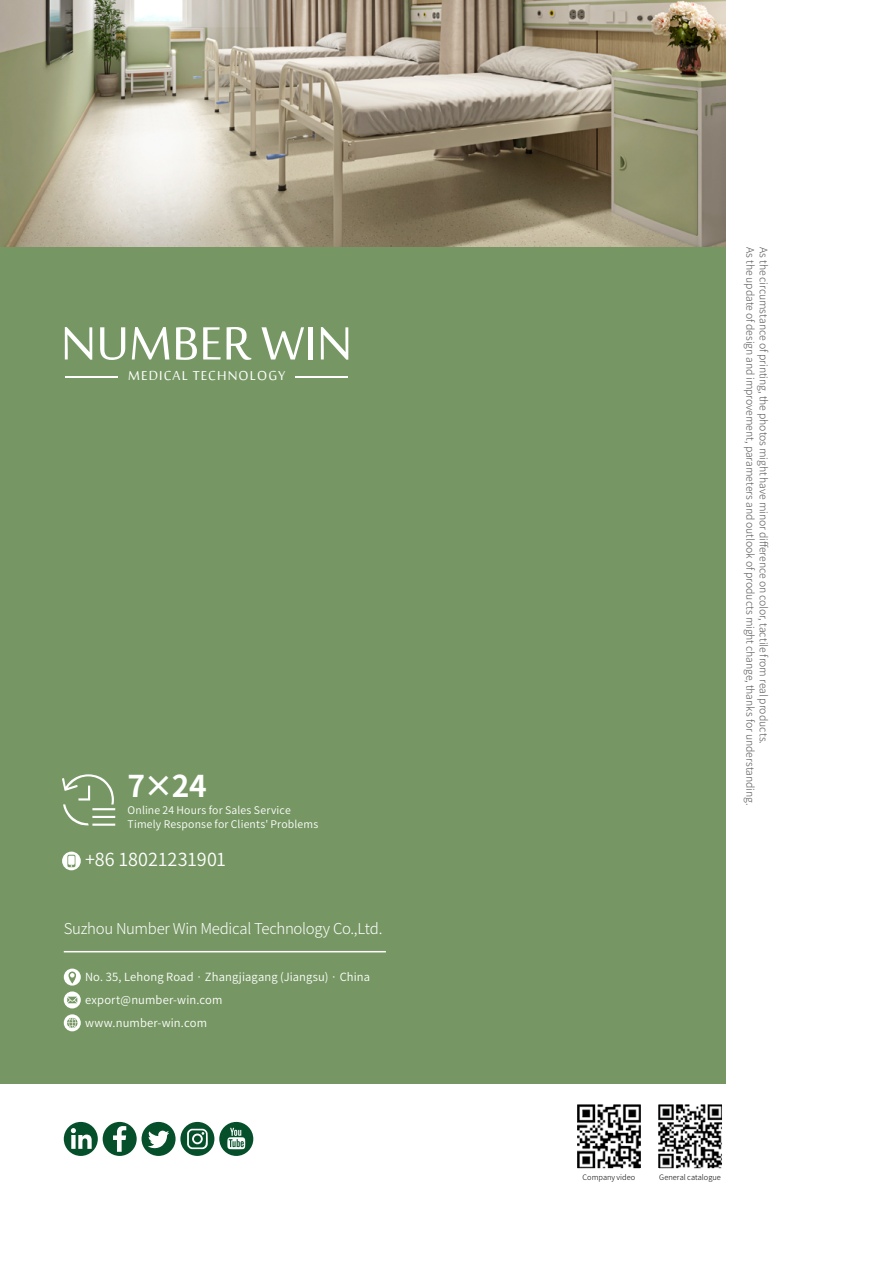
<style>
.page{position:relative;width:893px;height:1263px;background:#fff}
.page>*{position:absolute;margin:0;border:0;box-sizing:border-box;transform-origin:0 0}
.t1{font:64.35px "Sakkal Majalla";color:#fff}
.t2{font:700 30px "Noto Sans CJ Ksc";color:#fff}
.t3{font:600 18px "Noto Sans CJ Ksc";letter-spacing:-.005em;color:#fff}
.t4{font:17.85px "Sakkal Majalla";letter-spacing:.06em;color:#fff}
.t5{font:300 15px "Noto Sans CJ Ksc";letter-spacing:-.02em;color:#fff}
.t6{font:600 11.25px/23px "Noto Sans CJ Ksc";letter-spacing:.01em;color:#fff}
.t7{font:300 10.5px/13.5px "Noto Sans CJ Ksc";letter-spacing:-.005em;color:#595757}
.t8{font:600 10.5px/14px "Noto Sans CJ Ksc";letter-spacing:.015em;color:#fff}
.t9{font:300 7.5px "Noto Sans CJ Ksc";color:#000}
</style>
<div class="page">
<img style="left:0;top:0;width:725px;height:247px">
<div style="left:0;top:247px;width:725px;height:836px;background:#769763"></div>
<hr style="left:65px;top:377px;width:53px;height:1px;background:#fff">
<hr style="left:295px;top:377px;width:53px;height:1px;background:#fff">
<svg style="left:64px;top:968px;width:17px;height:17px"></svg>
<svg style="left:64px;top:991px;width:17px;height:17px"></svg>
<svg style="left:64px;top:1014px;width:17px;height:17px"></svg>
<hr style="left:64px;top:951px;width:322px;height:1px;background:#fff">
<svg style="left:64px;top:1122px;width:189px;height:34px"></svg>
<svg style="left:658px;top:1104px;width:64px;height:65px"></svg>
<svg style="left:577px;top:1104px;width:64px;height:65px"></svg>
<svg style="left:62px;top:774px;width:53px;height:52px"></svg>
<svg style="left:62px;top:852px;width:19px;height:18px"></svg>
<h1 class="t1" style="left:61px;top:308px;width:293px">NUMBER WIN</h1>
<h3 class="t4" style="left:128px;top:366px;width:159px">MEDICAL TECHNOLOGY</h3>
<h2 class="t2" style="left:128px;top:769px;width:81px">7×24</h2>
<p class="t8" style="left:128px;top:804px;width:192px">Online 24 Hours for Sales Service<br>Timely Response for Clients' Problems</p>
<h3 class="t3" style="left:85px;top:849px;width:143px">+86 18021231901</h3>
<h3 class="t5" style="left:64px;top:920px;width:320px">Suzhou Number Win Medical Technology Co.,Ltd.</h3>
<p class="t6" style="left:85px;top:966px;width:287px">No. 35, Lehong Road · Zhangjiagang (Jiangsu) · China export@number-win.com<br>www.number-win.com</p>
<p class="t7" style="left:770px;top:247px;width:560px;rotate:90deg">As the circumstance of printing, the photos might have minor difference on color, tactile from real products.<br>As the update of design and improvement, parameters and outlook of products might change, thanks for understanding.</p>
<p class="t9" style="left:583px;top:1173px;width:54px">Company video</p>
<p class="t9" style="left:659px;top:1173px;width:63px">General catalogue</p>
</div>
